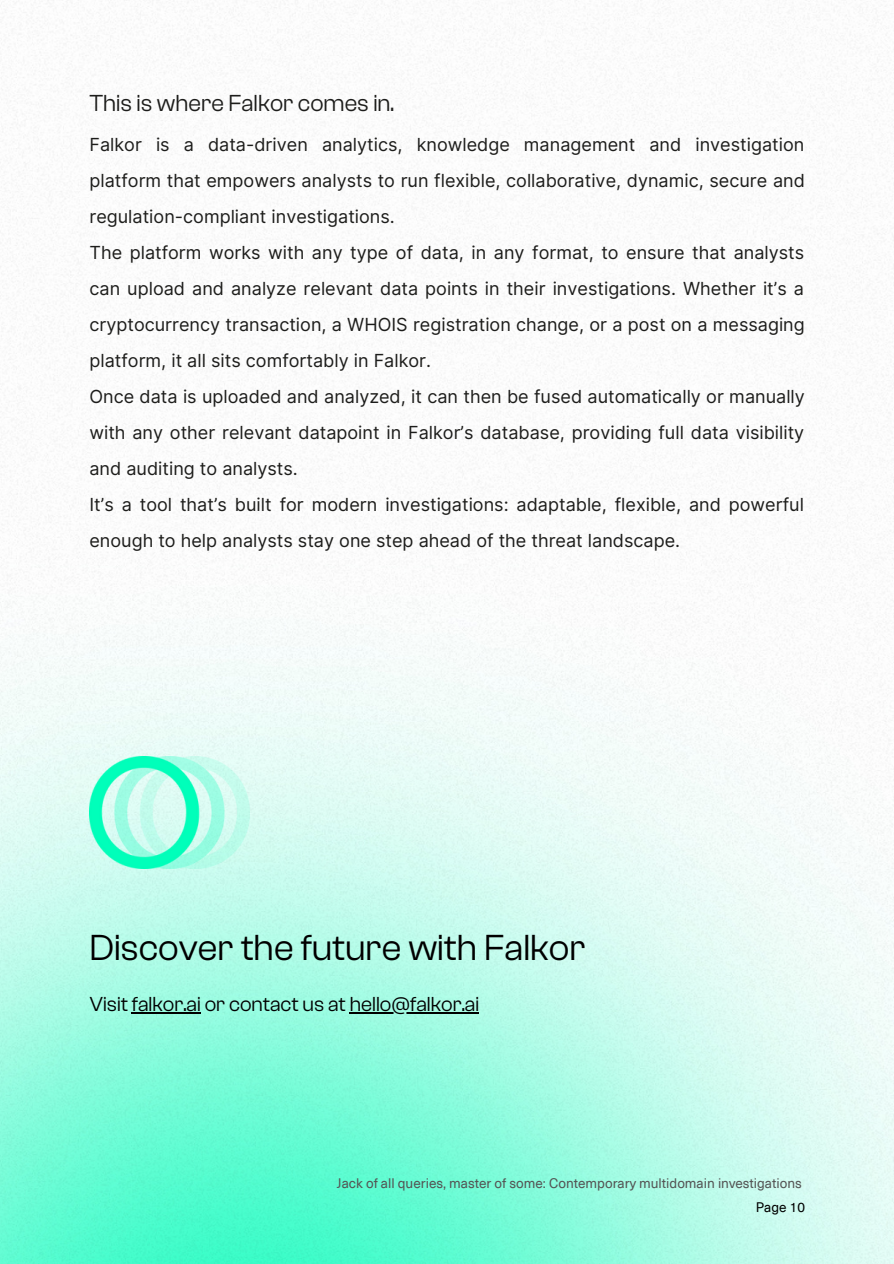
<style>
.page{position:relative;width:894px;height:1264px;background:#fff}
.page>*{position:absolute;margin:0;border:0;box-sizing:border-box;transform-origin:0 0}
.t1{font:37.5px "Clash Grotesk";color:#000}
.t2{font:24px "Clash Grotesk";color:#1d1d1b}
.t3{font:21px "Clash Grotesk";color:#000}
.t4{font:18px/36px "Inter";color:#1d1d1b}
.t5{font:13.5px "Neue Haas Unica Pro";color:#545454}
.t6{font:13.5px "Neue Haas Unica Pro";color:#000}
</style>
<div class="page">
<img style="left:0;top:0;width:893px;height:1263px">
<img style="left:89px;top:756px;width:160px;height:112px">
<hr style="left:132px;top:1012px;width:69px;height:1px;background:#000">
<hr style="left:349px;top:1012px;width:130px;height:1px;background:#000">
<h2 class="t2" style="left:89px;top:90px;width:306px">This is where Falkor comes in.</h2>
<p class="t4" style="left:89px;top:126px;width:716px">Falkor is a data-driven analytics, knowledge management and investigation platform that empowers analysts to run flexible, collaborative, dynamic, secure and regulation-compliant investigations.<br>The platform works with any type of data, in any format, to ensure that analysts can upload and analyze relevant data points in their investigations. Whether it’s a cryptocurrency transaction, a WHOIS registration change, or a post on a messaging platform, it all sits comfortably in Falkor.<br>Once data is uploaded and analyzed, it can then be fused automatically or manually with any other relevant datapoint in Falkor’s database, providing full data visibility and auditing to analysts.<br>It’s a tool that’s built for modern investigations: adaptable, flexible, and powerful enough to help analysts stay one step ahead of the threat landscape.</p>
<h1 class="t1" style="left:89px;top:926px;width:497px">Discover the future with Falkor</h1>
<p class="t3" style="left:89px;top:992px;width:391px">Visit falkor.ai or contact us at hello@falkor.ai</p>
<p class="t5" style="left:337px;top:1172px;width:466px">Jack of all queries, master of some: Contemporary multidomain investigations</p>
<p class="t6" style="left:755px;top:1196px;width:50px">Page 10</p>
</div>
